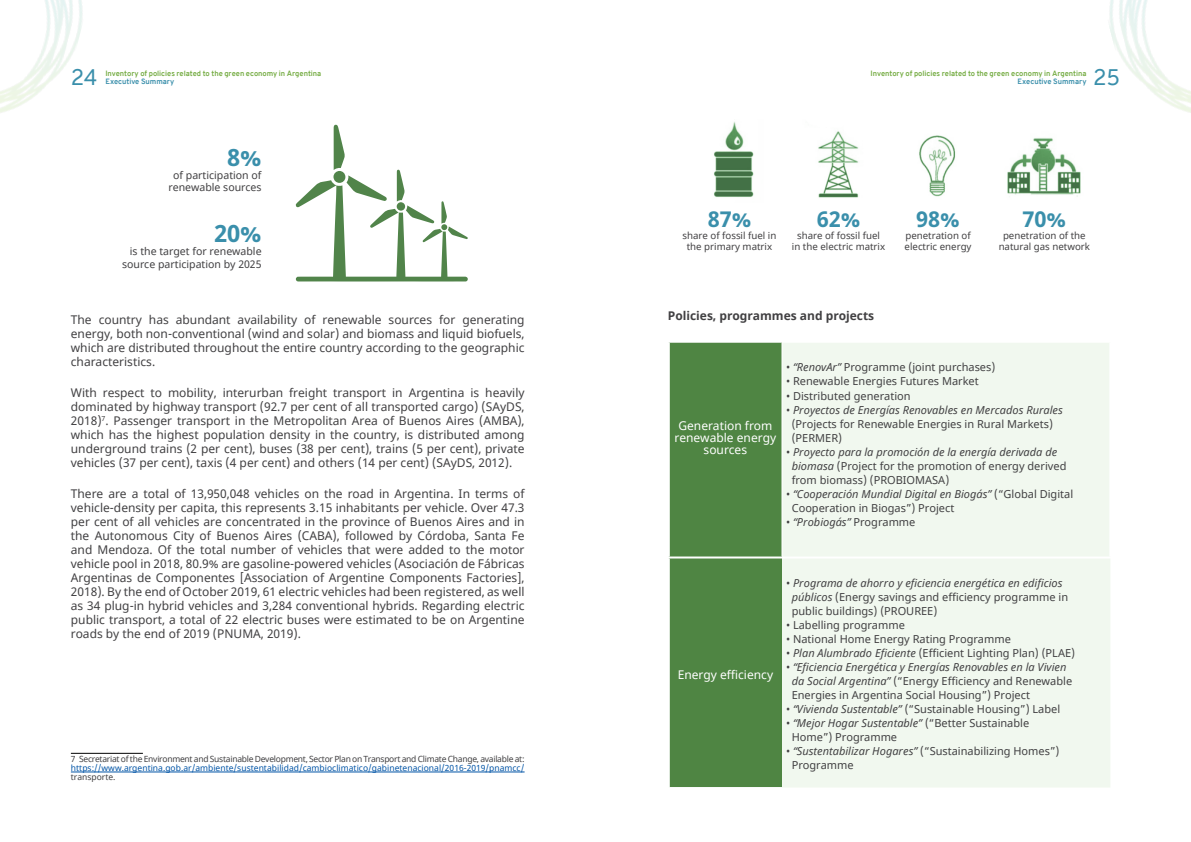
<style>
.page{position:relative;width:1191px;height:842px;background:#fff}
.page>*{position:absolute;margin:0;border:0;box-sizing:border-box;transform-origin:0 0}
.t1{font:700 23.8px "Noto Sans";color:#3a8fab}
.t2{font:22px "Overpass";color:#3a8fab}
.t3{font:700 21.8px "Noto Sans";color:#3a8fab}
.t4{font:12px/14px "Noto Sans";color:#414042;text-align:justify}
.t5{font:12px/12px "Noto Sans";color:#fff;text-align:center}
.t6{font:700 12px "Noto Sans";color:#414042}
.t7{font:11px/14px "Noto Sans";color:#414042}
.t8{font:italic 11px "Noto Sans";color:#414042}
.t9{font:10.6px/12.7px "Noto Sans";color:#414042;text-align:center}
.t10{font:9.7px/11.6px "Noto Sans";color:#414042;text-align:center}
.t11{font:8.5px "Noto Sans";letter-spacing:-.03em;color:#414042}
.t12{font:8.5px "Noto Sans";letter-spacing:.005em;color:#0054a6}
.t13{font:8.5px "Noto Sans";color:#414042}
.t14{font:700 7.5px "Overpass";color:#75ac43}
.t15{font:700 7.5px "Overpass";color:#3a8fab}
.s1{font-style:italic}
.s2{font-style:normal}
</style>
<div class="page">
<img style="left:1109px;top:0;width:82px;height:113px">
<img style="left:0;top:0;width:83px;height:113px">
<hr style="left:71px;top:753px;width:72px;height:1px;background:#000">
<hr style="left:71px;top:772px;width:453px;height:1px;background:#0054a6">
<div style="left:670px;top:343px;width:112px;height:444px;background:#4f8543"></div>
<div style="left:782px;top:343px;width:328px;height:444px;background:#f1f8ef"></div>
<hr style="left:668px;top:556px;width:114px;height:2px;background:#fff">
<hr style="left:1109px;top:343px;width:2px;height:213px;background:#fff">
<hr style="left:782px;top:556px;width:329px;height:2px;background:#fff">
<hr style="left:781px;top:343px;width:1px;height:213px;background:#fff">
<svg style="left:295px;top:125px;width:173px;height:156px"></svg>
<img style="left:714px;top:121px;width:367px;height:77px">
<h2 class="t2" style="left:71px;top:62px;width:28px">24</h2>
<h2 class="t2" style="left:1093px;top:62px;width:28px">25</h2>
<p class="t14" style="left:105px;top:68px;width:217px">Inventory of policies related to the green economy in Argentina</p>
<p class="t15" style="left:105px;top:76px;width:70px">Executive Summary</p>
<p class="t14" style="left:870px;top:68px;width:217px">Inventory of policies related to the green economy in Argentina</p>
<p class="t15" style="left:1017px;top:76px;width:70px">Executive Summary</p>
<h1 class="t1" style="left:227px;top:141px;width:36px">8%</h1>
<p class="t9" style="left:168px;top:169px;width:95px">of participation of renewable sources</p>
<h1 class="t1" style="left:214px;top:217px;width:49px">20%</h1>
<p class="t9" style="left:122px;top:245px;width:141px;text-align:right">is the target for renewable source participation by 2025</p>
<p class="t4" style="left:71px;top:313px;width:455px">The country has abundant availability of renewable sources for generating energy, both non-conventional (wind and solar) and biomass and liquid biofuels, which are distributed throughout the entire country according to the geographic characteristics.</p>
<p class="t4" style="left:71px;top:386px;width:455px">With respect to mobility, interurban freight transport in Argentina is heavily dominated by highway transport (92.7 per cent of all transported cargo) (SAyDS, 2018)<sup>7</sup>. Passenger transport in the Metropolitan Area of Buenos Aires (AMBA), which has the highest population density in the country, is distributed among underground trains (2 per cent), buses (38 per cent), trains (5 per cent), private vehicles (37 per cent), taxis (4 per cent) and others (14 per cent) (SAyDS, 2012).</p>
<p class="t4" style="left:71px;top:487px;width:455px">There are a total of 13,950,048 vehicles on the road in Argentina. In terms of vehicle-density per capita, this represents 3.15 inhabitants per vehicle. Over 47.3 per cent of all vehicles are concentrated in the province of Buenos Aires and in the Autonomous City of Buenos Aires (CABA), followed by Córdoba, Santa Fe and Mendoza. Of the total number of vehicles that were added to the motor vehicle pool in 2018, 80.9% are gasoline-powered vehicles (Asociación de Fábricas Argentinas de Componentes [Association of Argentine Components Factories], 2018). By the end of October 2019, 61 electric vehicles had been registered, as well as 34 plug-in hybrid vehicles and 3,284 conventional hybrids. Regarding electric public transport, a total of 22 electric buses were estimated to be on Argentine roads by the end of 2019 (PNUMA, 2019).</p>
<p class="t11" style="left:71px;top:753px;width:455px">7 Secretariat of the Environment and Sustainable Development, Sector Plan on Transport and Climate Change, available at:</p>
<p class="t12" style="left:71px;top:762px;width:455px">https://www.argentina.gob.ar/ambiente/sustentabilidad/cambioclimatico/gabinetenacional/2016-2019/pnamcc/</p>
<p class="t13" style="left:71px;top:771px;width:46px">transporte.</p>
<h3 class="t3" style="left:707px;top:204px;width:45px">87%</h3>
<p class="t10" style="left:682px;top:230px;width:95px">share of fossil fuel in the primary matrix</p>
<h3 class="t3" style="left:817px;top:204px;width:45px">62%</h3>
<p class="t10" style="left:792px;top:230px;width:95px">share of fossil fuel in the electric matrix</p>
<h3 class="t3" style="left:916px;top:204px;width:45px">98%</h3>
<p class="t10" style="left:904px;top:230px;width:68px;text-align:left">penetration of electric energy</p>
<p class="t6" style="left:668px;top:307px;width:208px">Policies, programmes and projects</p>
<h3 class="t3" style="left:1022px;top:204px;width:45px">70%</h3>
<p class="t10" style="left:998px;top:230px;width:93px">penetration of the natural gas network</p>
<p class="t5" style="left:674px;top:420px;width:103px">Generation from renewable energy sources</p>
<p class="t7" style="left:786px;top:361px;width:211px">• <span class="s1">“RenovAr”</span> Programme (joint purchases)</p>
<p class="t7" style="left:786px;top:375px;width:194px">• Renewable Energies Futures Market</p>
<p class="t7" style="left:786px;top:389px;width:126px">• Distributed generation</p>
<p class="t7" style="left:791px;top:403px;width:272px;text-indent:-6px">• <span class="s1">Proyectos de Energías Renovables en Mercados Rurales </span>(Projects for Renewable Energies in Rural Markets) (PERMER)</p>
<p class="t7" style="left:791px;top:445px;width:276px;text-indent:-6px">• <span class="s1">Proyecto para la promoción de la energía derivada de biomasa</span> (Project for the promotion of energy derived from biomass) (PROBIOMASA)</p>
<p class="t7" style="left:791px;top:487px;width:283px;text-indent:-6px">• <span class="s1">“Cooperación Mundial Digital en Biogás”</span> (“Global Digital<br>Cooperation in Biogas”) Project</p>
<p class="t8" style="left:786px;top:514px;width:131px"><span class="s2">•</span> “Probiogás” <span class="s2">Programme</span></p>
<p class="t5" style="left:677px;top:669px;width:97px">Energy efficiency</p>
<p class="t7" style="left:791px;top:577px;width:278px;text-indent:-6px">• <span class="s1">Programa de ahorro y eficiencia energética en edificios públicos</span> (Energy savings and efficiency programme in public buildings) (PROUREE)</p>
<p class="t7" style="left:786px;top:619px;width:120px">• Labelling programme</p>
<p class="t7" style="left:786px;top:633px;width:226px">• National Home Energy Rating Programme</p>
<p class="t7" style="left:786px;top:647px;width:290px">• <span class="s1">Plan Alumbrado Eficiente</span> (Efficient Lighting Plan) (PLAE)</p>
<p class="t7" style="left:791px;top:661px;width:282px;text-indent:-6px">• <span class="s1">“Eficiencia Energética y Energías Renovables en la Vivien da Social Argentina”</span> (“Energy Efficiency and Renewable<br>Energies in Argentina Social Housing”) Project</p>
<p class="t7" style="left:786px;top:703px;width:276px">• <span class="s1">“Vivienda Sustentable”</span> (“Sustainable Housing”) Label</p>
<p class="t7" style="left:791px;top:717px;width:239px;text-indent:-6px">• <span class="s1">“Mejor Hogar Sustentable”</span> (“Better Sustainable<br>Home”) Programme</p>
<p class="t7" style="left:791px;top:745px;width:269px;text-indent:-6px">• <span class="s1">“Sustentabilizar Hogares”</span> (“Sustainabilizing Homes”)<br>Programme</p>
</div>
